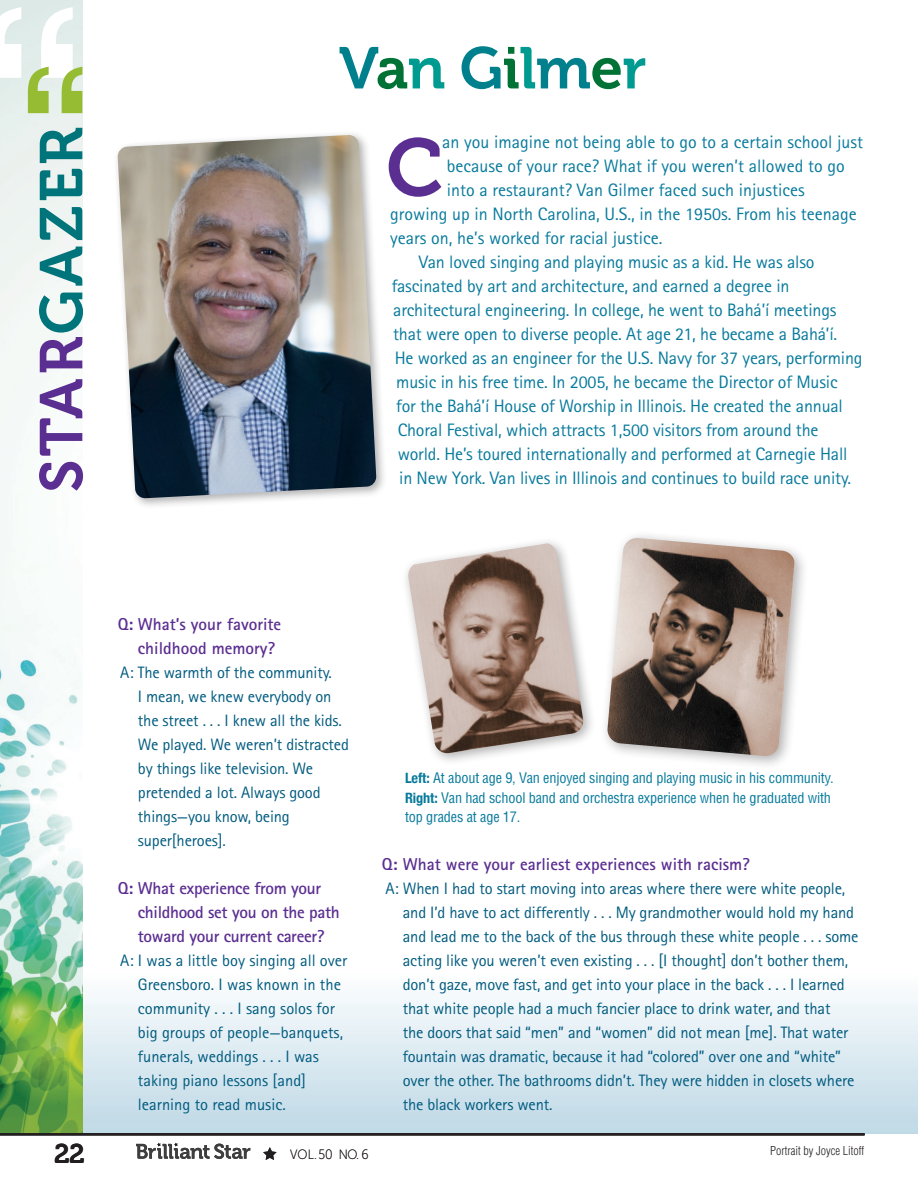
<style>
.page{position:relative;width:918px;height:1188px;background:#fff}
.page>*{position:absolute;margin:0;border:0;box-sizing:border-box;transform-origin:0 0}
.t1{font:700 condensed 260.85px "Helvetica";color:#fff}
.t2{font:700 condensed 171.3px "Helvetica";color:#96bc33}
.t3{font:81px "Museo 700";color:#5b2e91}
.t4{font:60px "Museo 700";letter-spacing:.055em;color:#00747b}
.t5{font:58.5px "Museo 700";letter-spacing:-.01em;color:#007f8d}
.t6{font:27px "Museo 700";color:#231f20}
.t7{font:18px/24px "Rotis Sans Serif";letter-spacing:-.01em;color:#087a9c}
.Que_Contin_1{font:700 17.25px/24px "Rotis Sans Serif";color:#5b2e91}
.Que_Contin_1-2{font:700 17.25px/24px "Rotis Sans Serif";letter-spacing:-.02em;color:#5b2e91}
.Answer_1{font:16.5px/24px "Rotis Sans Serif";letter-spacing:-.01em;color:#005b7f}
.t8{font:condensed 14.25px/19.5px "Helvetica";letter-spacing:-.01em;color:#087a9c}
.t9{font:13.5px "Museo Sans 100";color:#231f20;scale:.9 1}
.TOC_-_Desc_-_2013{font:300 condensed 12px "Helvetica";color:#231f20}
.s1{color:#5b2e91}
.s2{color:#007236}
.s3{color:#009b90}
.s4{font-family:"Helvetica Neue";font-weight:700}
</style>
<div class="page">
<div style="left:0;top:972px;width:918px;height:162px;background:linear-gradient(to bottom,#fdfefe,#bfd9e5)"></div>
<img style="left:0;top:0;width:82px;height:1133px">
<div style="left:113px;top:130px;width:275px;height:380px;background:#231f20;opacity:.35"></div>
<img style="left:117px;top:135px;width:259px;height:363px">
<div style="left:600px;top:530px;width:209px;height:240px;background:#231f20;opacity:.35"></div>
<img style="left:607px;top:538px;width:188px;height:219px">
<div style="left:401px;top:536px;width:195px;height:230px;background:#231f20;opacity:.35"></div>
<img style="left:408px;top:543px;width:176px;height:211px">
<svg style="left:136px;top:1143px;width:114px;height:16px"></svg>
<svg style="left:263px;top:1147px;width:14px;height:13px"></svg>
<hr style="left:0;top:1133px;width:865px;height:2px;background:#231f20">
<p class="t1" style="left:-33px;top:-52px;width:132px">“</p>
<p class="t2" style="left:13px;top:28px;width:87px">“</p>
<p class="t4" style="left:28px;top:493px;width:367px;rotate:-90deg"><span class="s1">STAR</span>GAZER</p>
<p class="t5" style="left:339px;top:36px;width:309px">V<span class="s2">a</span><span class="s3">n</span> G<span class="s2">i</span><span class="s3">l</span>m<span class="s2">e</span><span class="s3">r</span></p>
<p class="t3" style="left:386px;top:123px;width:59px">C</p>
<p class="t7" style="left:442px;top:130px;width:423px">an you imagine not being able to go to a certain school just because of your race? What if you weren’t allowed to go into a restaurant? Van Gilmer faced such injustices</p>
<p class="t7" style="left:390px;top:202px;width:468px">growing up in North Carolina, U.S., in the 1950s. From his teenage</p>
<p class="t7" style="left:390px;top:226px;width:274px">years on, he’s worked for racial justice.</p>
<p class="t7" style="left:419px;top:250px;width:397px">Van loved singing and playing music as a kid. He was also</p>
<p class="t7" style="left:392px;top:274px;width:399px">fascinated by art and architecture, and earned a degree in</p>
<p class="t7" style="left:393px;top:298px;width:445px">architectural engineering. In college, he went to Bahá’í meetings</p>
<p class="t7" style="left:393px;top:322px;width:446px">that were open to diverse people. At age 21, he became a Bahá’í.</p>
<p class="t7" style="left:395px;top:346px;width:469px">He worked as an engineer for the U.S. Navy for 37 years, performing</p>
<p class="t7" style="left:396px;top:370px;width:443px">music in his free time. In 2005, he became the Director of Music</p>
<p class="t7" style="left:396px;top:394px;width:448px">for the Bahá’í House of Worship in Illinois. He created the annual</p>
<p class="t7" style="left:398px;top:418px;width:422px">Choral Festival, which attracts 1,500 visitors from around the</p>
<p class="t7" style="left:398px;top:442px;width:451px">world. He’s toured internationally and performed at Carnegie Hall</p>
<p class="t7" style="left:399px;top:466px;width:453px">in New York. Van lives in Illinois and continues to build race unity.</p>
<p class="Que_Contin_1" style="left:138px;top:612px;width:145px;text-indent:-20px">Q: What’s your favorite childhood memory?</p>
<p class="Answer_1" style="left:138px;top:660px;width:213px;text-indent:-18px">A: The warmth of the community.<br>I mean, we knew everybody on the street . . . I knew all the kids.<br>We played. We weren’t distracted by things like television. We pretended a lot. Always good things—you know, being super[heroes].</p>
<p class="Que_Contin_1-2" style="left:138px;top:876px;width:203px;text-indent:-20px">Q: What experience from your childhood set you on the path toward your current career?</p>
<p class="Answer_1" style="left:138px;top:948px;width:211px;text-indent:-18px">A: I was a little boy singing all over<br>Greensboro. I was known in the community . . . I sang solos for big groups of people—banquets, funerals, weddings . . . I was taking piano lessons [and] learning to read music.</p>
<p class="t8" style="left:405px;top:768px;width:430px"><span class="s4">Left:</span> At about age 9, Van enjoyed singing and playing music in his community.<br><span class="s4">Right:</span> Van had school band and orchestra experience when he graduated with top grades at age 17.</p>
<p class="Que_Contin_1" style="left:382px;top:852px;width:370px">Q: What were your earliest experiences with racism?</p>
<p class="Answer_1" style="left:403px;top:876px;width:457px;text-indent:-17px">A: When I had to start moving into areas where there were white people, and I’d have to act differently . . . My grandmother would hold my hand and lead me to the back of the bus through these white people . . . some acting like you weren’t even existing . . . [I thought] don’t bother them, don’t gaze, move fast, and get into your place in the back . . . I learned that white people had a much fancier place to drink water, and that<br>the doors that said “men” and “women” did not mean [me]. That water fountain was dramatic, because it had “colored” over one and “white” over the other. The bathrooms didn’t. They were hidden in closets where the black workers went.</p>
<h3 class="t6" style="left:54px;top:1139px;width:32px">22</h3>
<p class="t9" style="left:290px;top:1147px;width:89px">VOL.50 NO. 6</p>
<p class="TOC_-_Desc_-_2013" style="left:770px;top:1143px;width:95px">Portrait by Joyce Litoff</p>
</div>
